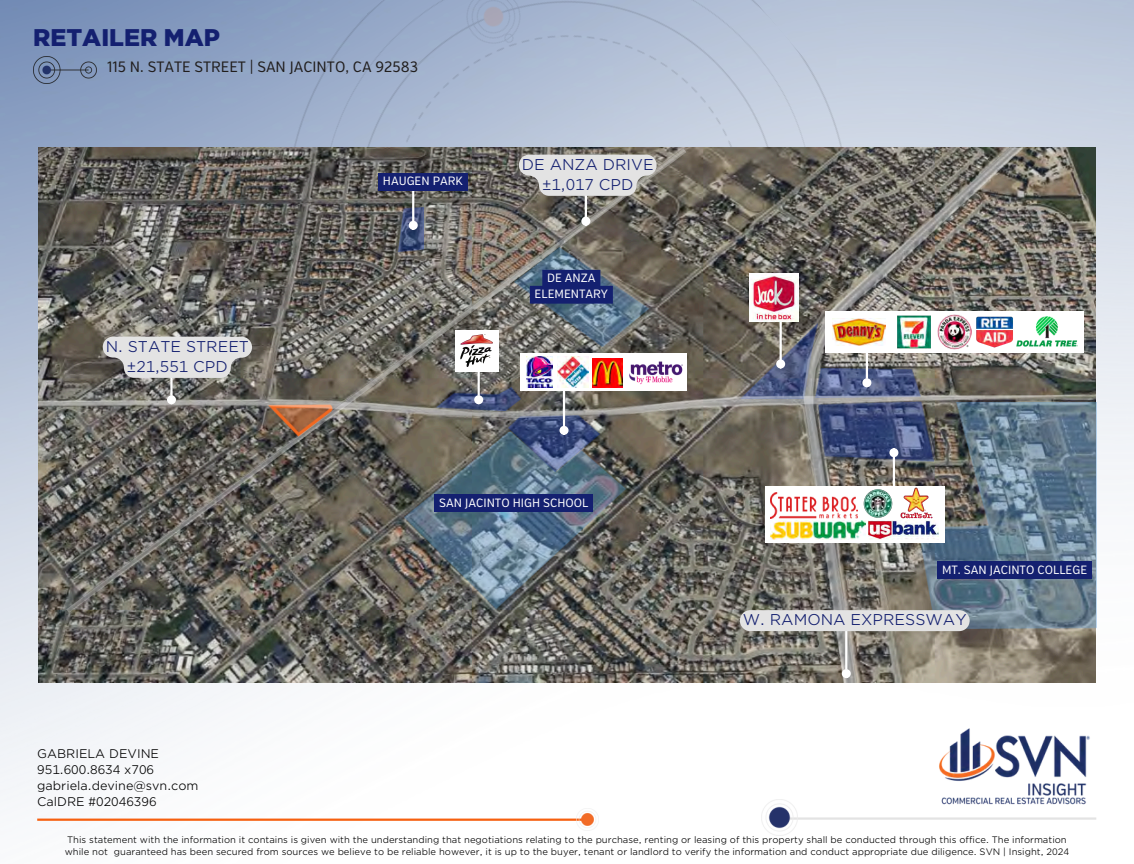
<style>
.page{position:relative;width:1134px;height:864px;background:#fff}
.page>*{position:absolute;margin:0;border:0;box-sizing:border-box;transform-origin:0 0}
.t1{font:900 24px "Gotham";color:#142070}
.t2{font:15px/20.2px "Gotham Office";color:#142070;text-align:center}
.t3{font:15px "Verb Cond";color:#211e1d}
.t4{font:12px/16px "Gotham Office";color:#000}
.t5{font:12px/16px "Verb Cond";color:#fff;text-align:center}
.t6{font:9px/12px "Gotham Office";color:#000}
</style>
<div class="page">
<img style="left:0;top:0;width:1134px;height:836px">
<img style="left:170px;top:0;width:793px;height:147px">
<img style="left:33px;top:56px;width:63px;height:27px">
<hr style="left:37px;top:819px;width:551px;height:2px;background:#f66010">
<hr style="left:774px;top:817px;width:322px;height:3px;background:#e3e3e3">
<img style="left:577px;top:809px;width:21px;height:21px">
<img style="left:762px;top:799px;width:36px;height:36px">
<img style="left:935px;top:724px;width:159px;height:84px">
<img style="left:39px;top:147px;width:1056px;height:536px">
<img style="left:740px;top:323px;width:64px;height:72px">
<img style="left:37px;top:395px;width:1057px;height:23px">
<img style="left:804px;top:147px;width:218px;height:536px">
<img style="left:919px;top:403px;width:178px;height:226px">
<hr style="left:845px;top:629px;width:2px;height:41px;background:#fff">
<div style="left:843px;top:670px;width:7px;height:7px;background:#fff;border-radius:50%"></div>
<div style="left:842px;top:669px;width:9px;height:9px;border:2px solid #fff;border-radius:50%"></div>
<div style="left:740px;top:610px;width:230px;height:21px;background:#e3e3e3;border-radius:10px"></div>
<div style="left:937px;top:561px;width:155px;height:18px;background:#142070"></div>
<hr style="left:780px;top:320px;width:2px;height:40px;background:#fff">
<div style="left:777px;top:361px;width:7px;height:6px;background:#fff;border-radius:50%"></div>
<div style="left:776px;top:359px;width:9px;height:9px;border:2px solid #fff;border-radius:50%"></div>
<img style="left:749px;top:274px;width:50px;height:47px">
<hr style="left:893px;top:457px;width:2px;height:40px;background:#fff">
<div style="left:891px;top:449px;width:6px;height:7px;background:#fff;border-radius:50%"></div>
<div style="left:889px;top:448px;width:9px;height:9px;border:2px solid #fff;border-radius:50%"></div>
<div style="left:765px;top:487px;width:179px;height:56px;background:#fff"></div>
<img style="left:900px;top:487px;width:33px;height:32px">
<img style="left:771px;top:493px;width:86px;height:25px">
<img style="left:863px;top:489px;width:30px;height:29px">
<img style="left:771px;top:521px;width:94px;height:18px">
<img style="left:869px;top:521px;width:69px;height:18px">
<hr style="left:866px;top:338px;width:2px;height:41px;background:#fff">
<div style="left:864px;top:379px;width:6px;height:7px;background:#fff;border-radius:50%"></div>
<div style="left:862px;top:378px;width:9px;height:9px;border:2px solid #fff;border-radius:50%"></div>
<div style="left:826px;top:312px;width:258px;height:41px;background:#fff"></div>
<img style="left:1016px;top:316px;width:61px;height:31px">
<img style="left:897px;top:315px;width:34px;height:34px">
<img style="left:832px;top:319px;width:53px;height:27px">
<img style="left:937px;top:315px;width:35px;height:35px">
<img style="left:976px;top:316px;width:37px;height:32px">
<img style="left:64px;top:147px;width:625px;height:468px">
<hr style="left:585px;top:177px;width:2px;height:40px;background:#fff">
<div style="left:582px;top:218px;width:7px;height:7px;background:#fff;border-radius:50%"></div>
<div style="left:581px;top:217px;width:9px;height:9px;border:2px solid #fff;border-radius:50%"></div>
<svg style="left:519px;top:155px;width:138px;height:41px;background:#d0cfce"></svg>
<p class="t1" style="left:33px;top:28px;width:188px">RETAILER MAP</p>
<p class="t3" style="left:107px;top:60px;width:313px">115 N. STATE STREET | SAN JACINTO, CA 92583</p>
<p class="t2" style="left:106px;top:336px;width:145px">N. STATE STREET ±21,551 CPD</p>
<p class="t5" style="left:383px;top:174px;width:82px">HAUGEN PARK</p>
<p class="t2" style="left:522px;top:154px;width:133px">DE ANZA DRIVE ±1,017 CPD</p>
<p class="t5" style="left:535px;top:271px;width:75px">DE ANZA<br>ELEMENTARY</p>
<h3 class="t4" style="left:37px;top:745px;width:163px">GABRIELA DEVINE<br>951.600.8634 x706 gabriela.devine@svn.com<br>CalDRE #02046396</h3>
<p class="t5" style="left:439px;top:495px;width:151px">SAN JACINTO HIGH SCHOOL</p>
<p class="t5" style="left:942px;top:562px;width:147px">MT. SAN JACINTO COLLEGE</p>
<p class="t2" style="left:743px;top:610px;width:225px">W. RAMONA EXPRESSWAY</p>
<p class="t6" style="left:65px;top:834px;width:1006px">This statement with the information it contains is given with the understanding that negotiations relating to the purchase, renting or leasing of this property shall be conducted through this office. The information while not guaranteed has been secured from sources we believe to be reliable however, it is up to the buyer, tenant or landlord to verify the information and conduct appropriate due diligence. SVN | Insight, 2024</p>
</div>
